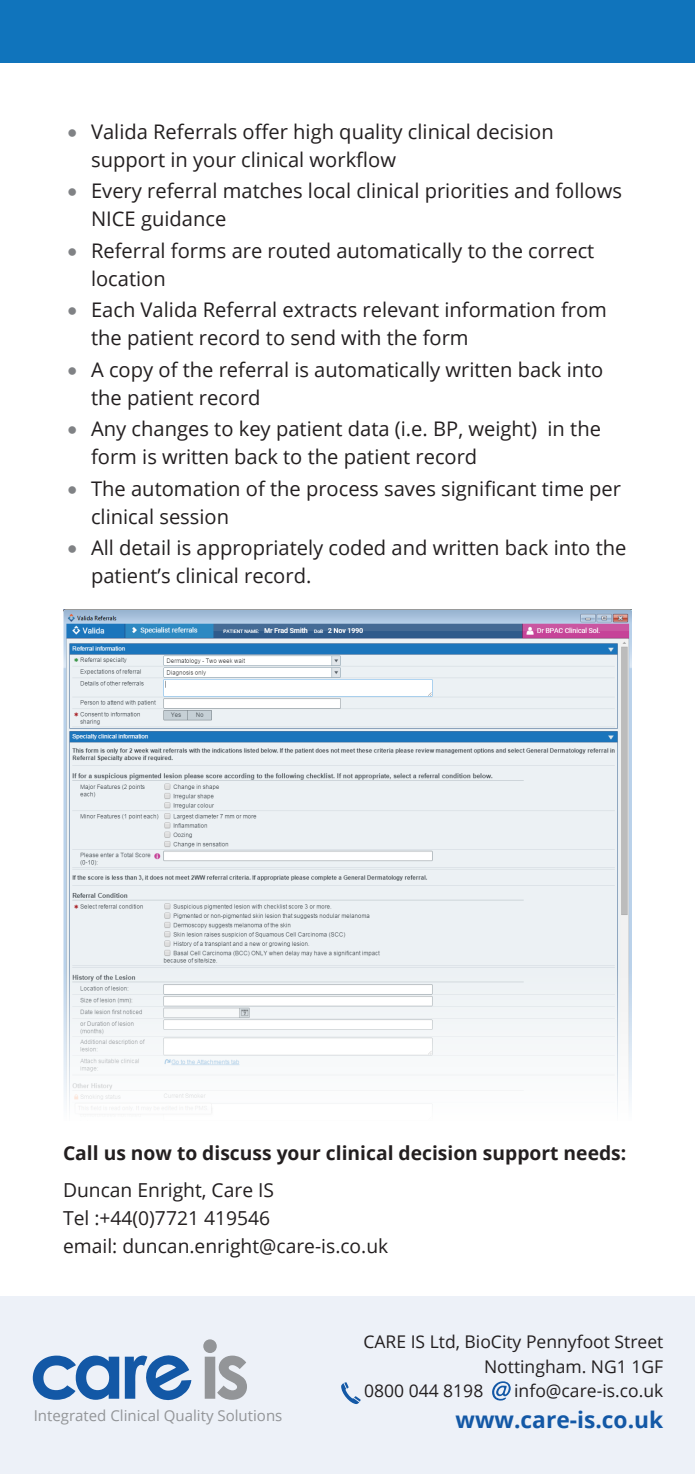
<style>
.page{position:relative;width:695px;height:1474px;background:#fff}
.page>*{position:absolute;margin:0;border:0;box-sizing:border-box;transform-origin:0 0}
.t1{font:700 22.75px "Open Sans";color:#1358a6}
.t2{font:20.12px/28px "Open Sans";color:#231f20}
.t3{font:19.25px "Open Sans";color:#231f20}
.t4{font:700 19.25px "Open Sans";color:#231f20}
.t5{font:17.5px/24.5px "Open Sans";color:#231f20;text-align:right}
.t6{font:15.05px "Open Sans";color:#939598}
.s1{font-family:"Lato";color:#808285}
</style>
<div class="page">
<div style="left:0;top:1296px;width:694px;height:177px;background:#edf1f8"></div>
<svg style="left:33px;top:1355px;width:86px;height:44px"></svg>
<svg style="left:125px;top:1355px;width:66px;height:45px"></svg>
<svg style="left:203px;top:1339px;width:44px;height:60px"></svg>
<svg style="left:341px;top:1382px;width:20px;height:22px"></svg>
<svg style="left:492px;top:1381px;width:18px;height:20px"></svg>
<img style="left:63px;top:609px;width:568px;height:502px">
<div style="left:0;top:0;width:694px;height:62px;background:#1074bc"></div>
<p class="t2" style="left:91px;top:117px;width:464px;text-indent:-24px"><span class="s1">•</span> Valida Referrals offer high quality clinical decision support in your clinical workflow</p>
<p class="t2" style="left:91px;top:176px;width:532px;text-indent:-24px"><span class="s1">•</span> Every referral matches local clinical priorities and follows<br>NICE guidance</p>
<p class="t2" style="left:91px;top:236px;width:504px;text-indent:-24px"><span class="s1">•</span> Referral forms are routed automatically to the correct location</p>
<p class="t2" style="left:91px;top:295px;width:517px;text-indent:-24px"><span class="s1">•</span> Each Valida Referral extracts relevant information from the patient record to send with the form</p>
<p class="t2" style="left:91px;top:355px;width:513px;text-indent:-24px"><span class="s1">•</span> A copy of the referral is automatically written back into the patient record</p>
<p class="t2" style="left:91px;top:414px;width:511px;text-indent:-24px"><span class="s1">•</span> Any changes to key patient data (i.e. BP, weight) in the form is written back to the patient record</p>
<p class="t2" style="left:91px;top:474px;width:531px;text-indent:-24px"><span class="s1">•</span> The automation of the process saves significant time per clinical session</p>
<p class="t2" style="left:91px;top:533px;width:537px;text-indent:-24px"><span class="s1">•</span> All detail is appropriately coded and written back into the patient’s clinical record.</p>
<p class="t4" style="left:63px;top:1139px;width:564px">Call us now to discuss your clinical decision support needs:</p>
<p class="t3" style="left:63px;top:1177px;width:212px">Duncan Enright, Care IS</p>
<p class="t3" style="left:63px;top:1205px;width:208px">Tel :+44(0)7721 419546</p>
<p class="t3" style="left:63px;top:1233px;width:327px">email: duncan.enright@care-is.co.uk</p>
<p class="t6" style="left:34px;top:1405px;width:250px">Integrated Clinical Quality Solutions</p>
<p class="t5" style="left:363px;top:1328px;width:301px">CARE IS Ltd, BioCity Pennyfoot Street<br>Nottingham. NG1 1GF</p>
<p class="t5" style="left:364px;top:1377px;width:121px">0800 044 8198</p>
<p class="t5" style="left:514px;top:1377px;width:150px">info@care-is.co.uk</p>
<p class="t1" style="left:455px;top:1403px;width:209px">www.care-is.co.uk</p>
</div>
